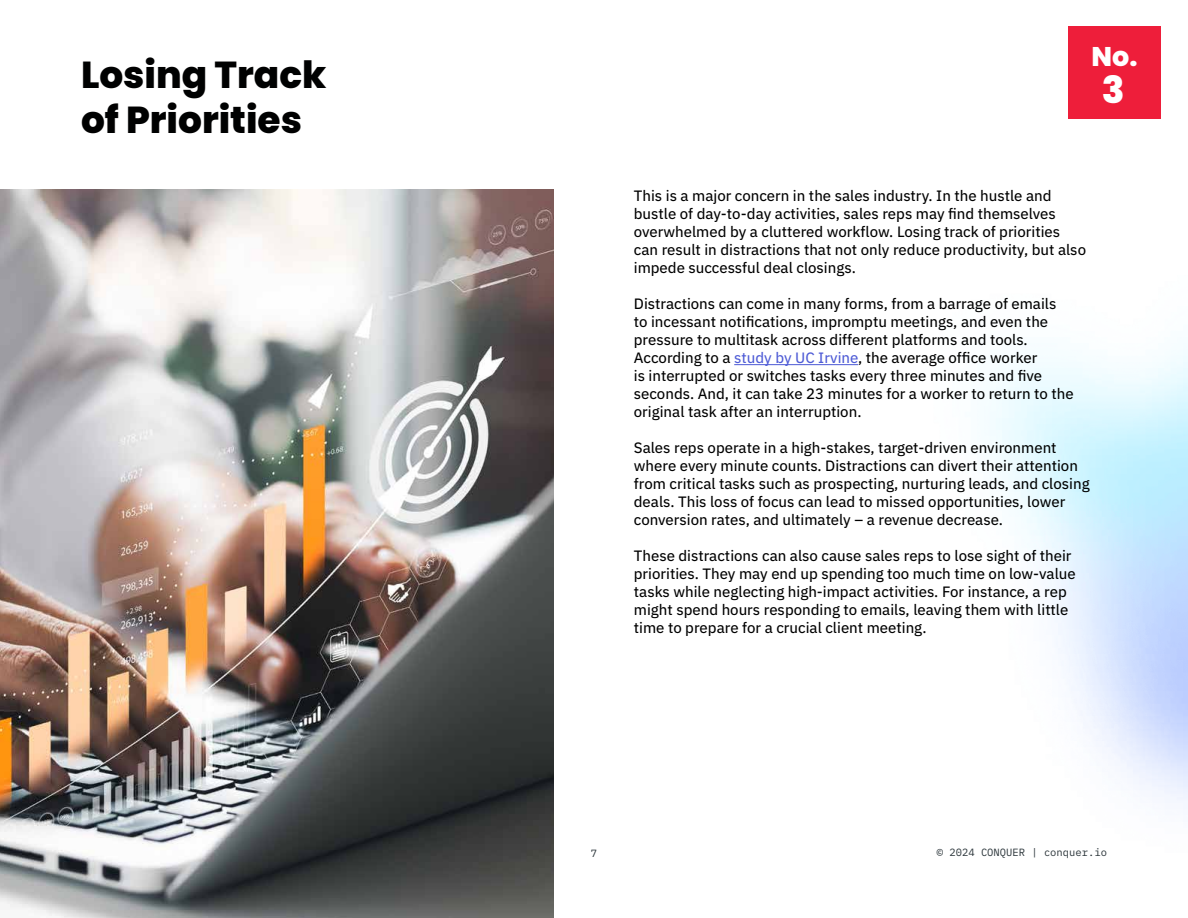
<style>
.page{position:relative;width:1188px;height:918px;background:#fff}
.page>*{position:absolute;margin:0;border:0;box-sizing:border-box;transform-origin:0 0}
.t1{font:800 37.5px/45px "Poppins";color:#000101}
.t2{font:800 37.5px "Poppins";color:#fff}
.t3{font:800 27px "Poppins";color:#fff}
.t4{font:15px/18px "IBM Plex Sans Text";color:#000101}
.t5{font:10.5px "IBM Plex Mono";color:#2a3439}
.s1{color:#4f5cd6}
</style>
<div class="page">
<img style="left:0;top:189px;width:554px;height:729px">
<div style="left:1069px;top:26px;width:92px;height:92px;background:#ee1e3a"></div>
<hr style="left:734px;top:364px;width:124px;height:1px;background:#4f5cd6">
<h1 class="t1" style="left:81px;top:53px;width:247px">Losing Track of Priorities</h1>
<h2 class="t3" style="left:1092px;top:40px;width:47px">No.</h2>
<h1 class="t2" style="left:1102px;top:68px;width:24px">3</h1>
<p class="t4" style="left:634px;top:185px;width:454px">This is a major concern in the sales industry. In the hustle and bustle of day-to-day activities, sales reps may find themselves overwhelmed by a cluttered workflow. Losing track of priorities can result in distractions that not only reduce productivity, but also impede successful deal closings.</p>
<p class="t4" style="left:634px;top:293px;width:441px">Distractions can come in many forms, from a barrage of emails to incessant notifications, impromptu meetings, and even the pressure to multitask across different platforms and tools.<br>According to a <span class="s1">study by UC Irvine</span>, the average office worker<br>is interrupted or switches tasks every three minutes and five seconds. And, it can take 23 minutes for a worker to return to the original task after an interruption.</p>
<p class="t4" style="left:634px;top:437px;width:457px">Sales reps operate in a high-stakes, target-driven environment where every minute counts. Distractions can divert their attention from critical tasks such as prospecting, nurturing leads, and closing deals. This loss of focus can lead to missed opportunities, lower conversion rates, and ultimately – a revenue decrease.</p>
<p class="t4" style="left:634px;top:545px;width:443px">These distractions can also cause sales reps to lose sight of their priorities. They may end up spending too much time on low-value tasks while neglecting high-impact activities. For instance, a rep might spend hours responding to emails, leaving them with little time to prepare for a crucial client meeting.</p>
<p class="t5" style="left:591px;top:846px;width:8px">7</p>
<p class="t5" style="left:937px;top:844px;width:172px">© 2024 CONQUER | conquer.io</p>
</div>
